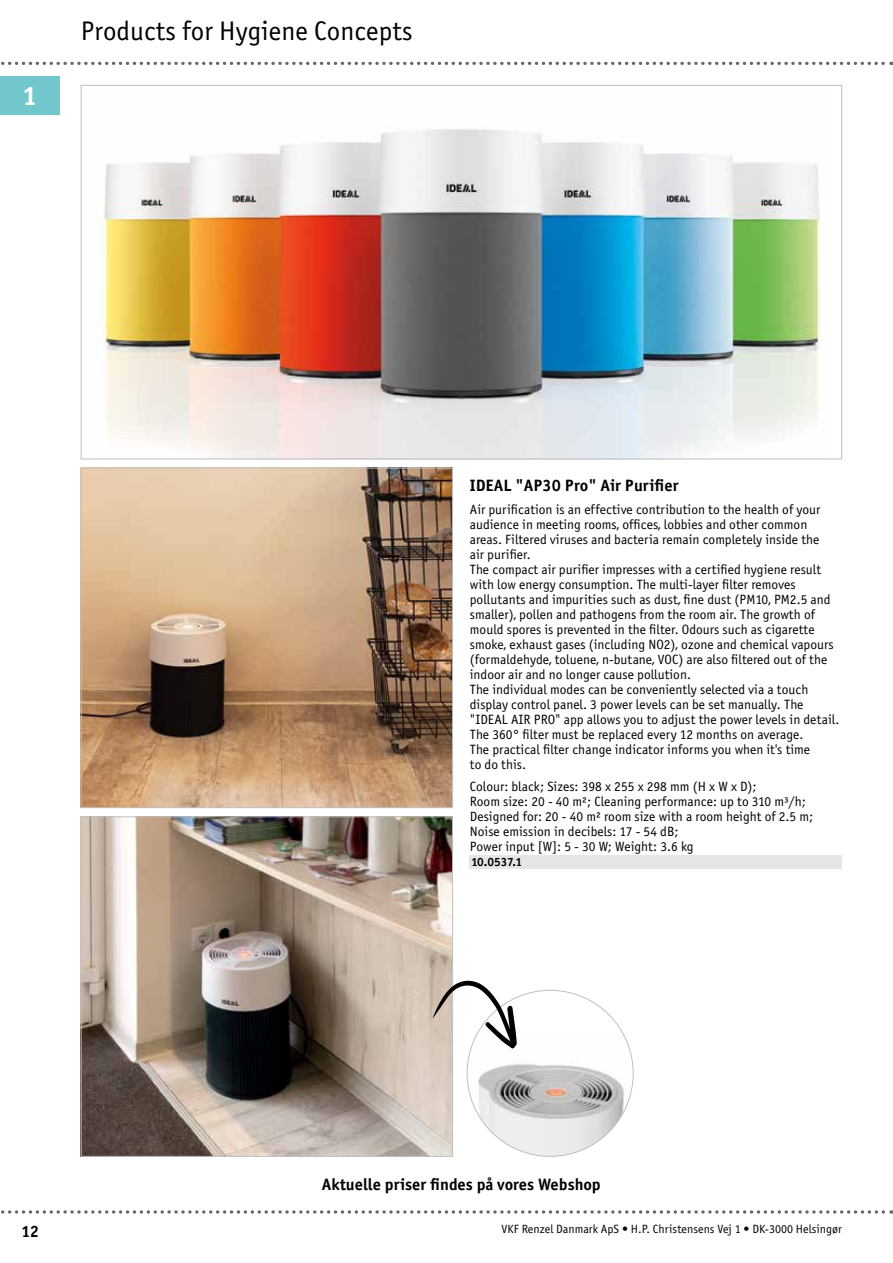
<style>
.page{position:relative;width:893px;height:1263px;background:#fff}
.page>*{position:absolute;margin:0;border:0;box-sizing:border-box;transform-origin:0 0}
.t1{font:27px "Officina Sans Book ITC";color:#000}
.t2{font:27px "Officina Sans Bold ITC";color:#fff}
.t3{font:16.5px "Officina Sans Bold ITC";color:#000}
.t4{font:13.5px/15px "Officina Sans Book ITC";color:#000}
.t5{font:12px "Officina Sans Book ITC";color:#000}
.t6{font:12px "Officina Sans Bold ITC";letter-spacing:-.02em;color:#000}
</style>
<div class="page">
<svg style="left:1px;top:1210px;width:891px;height:4px"></svg>
<svg style="left:1px;top:62px;width:891px;height:3px"></svg>
<div style="left:0;top:77px;width:60px;height:38px;background:#72c7cd"></div>
<div style="left:470px;top:855px;width:372px;height:14px;background:#e6e6e6"></div>
<img style="left:467px;top:1033px;width:164px;height:124px">
<img style="left:94px;top:129px;width:727px;height:328px">
<img style="left:83px;top:470px;width:368px;height:336px">
<div style="left:81px;top:468px;width:372px;height:340px;border:1px solid #bfc0c1"></div>
<img style="left:83px;top:818px;width:368px;height:337px">
<div style="left:81px;top:816px;width:372px;height:341px;border:1px solid #bfc0c1"></div>
<svg style="left:432px;top:981px;width:85px;height:68px"></svg>
<h1 class="t2" style="left:22px;top:80px;width:17px">1</h1>
<h1 class="t1" style="left:81px;top:15px;width:333px">Products for Hygiene Concepts</h1>
<p class="t3" style="left:21px;top:1221px;width:19px">12</p>
<p class="t3" style="left:470px;top:475px;width:210px">IDEAL "AP30 Pro" Air Purifier</p>
<p class="t4" style="left:470px;top:502px;width:371px">Air purification is an effective contribution to the health of your audience in meeting rooms, offices, lobbies and other common areas. Filtered viruses and bacteria remain completely inside the<br>air purifier.<br>The compact air purifier impresses with a certified hygiene result with low energy consumption. The multi-layer filter removes pollutants and impurities such as dust, fine dust (PM10, PM2.5 and smaller), pollen and pathogens from the room air. The growth of mould spores is prevented in the filter. Odours such as cigarette smoke, exhaust gases (including NO2), ozone and chemical vapours (formaldehyde, toluene, n-butane, VOC) are also filtered out of the indoor air and no longer cause pollution.<br>The individual modes can be conveniently selected via a touch display control panel. 3 power levels can be set manually. The "IDEAL AIR PRO" app allows you to adjust the power levels in detail.<br>The 360° filter must be replaced every 12 months on average.<br>The practical filter change indicator informs you when it's time<br>to do this.</p>
<p class="t4" style="left:470px;top:779px;width:345px">Colour: black; Sizes: 398 x 255 x 298 mm (H x W x D);<br>Room size: 20 - 40 m²; Cleaning performance: up to 310 m³/h; Designed for: 20 - 40 m² room size with a room height of 2.5 m; Noise emission in decibels: 17 - 54 dB;<br>Power input [W]: 5 - 30 W; Weight: 3.6 kg</p>
<p class="t6" style="left:471px;top:855px;width:53px">10.0537.1</p>
<p class="t3" style="left:322px;top:1174px;width:280px">Aktuelle priser findes på vores Webshop</p>
<p class="t5" style="left:502px;top:1222px;width:342px">VKF Renzel Danmark ApS • H.P. Christensens Vej 1 • DK-3000 Helsingør</p>
</div>
